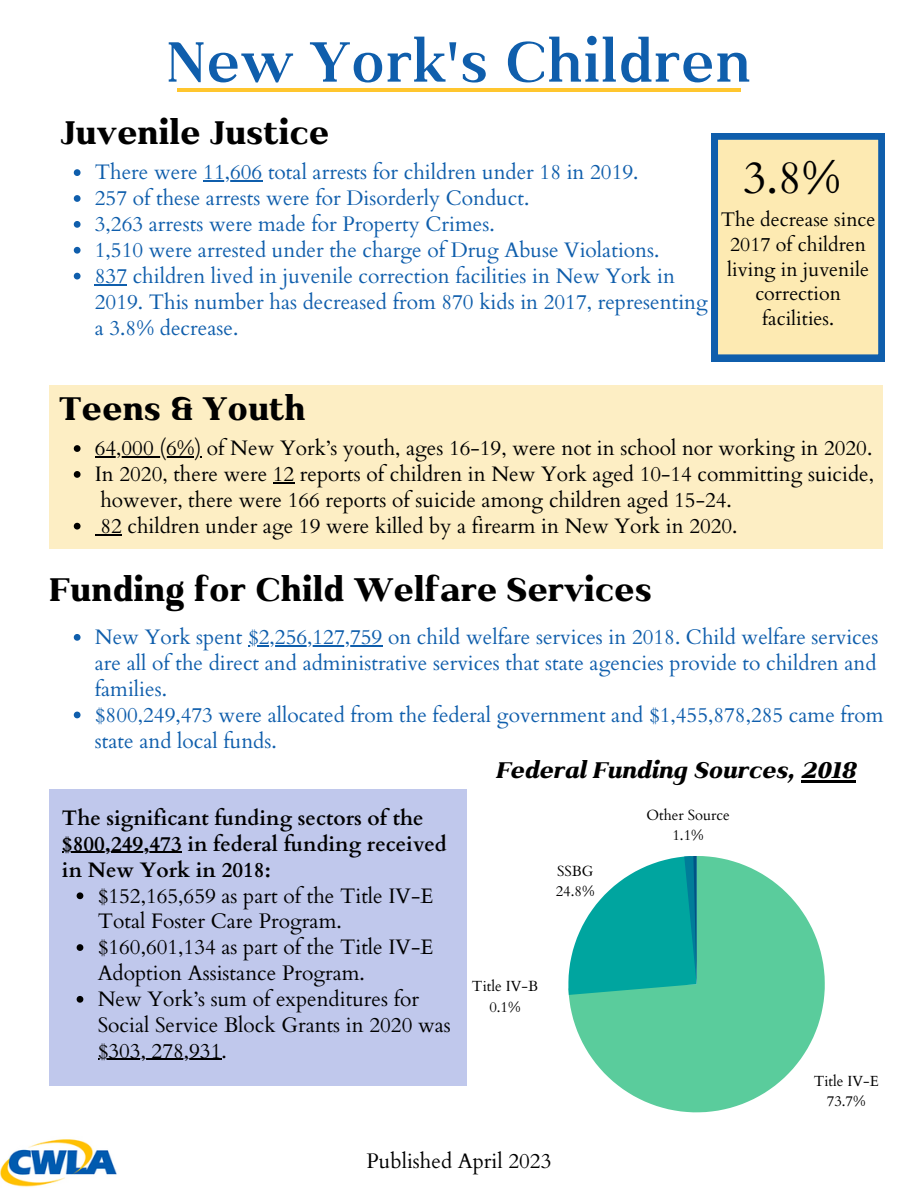
<style>
.page{position:relative;width:918px;height:1188px;background:#fff}
.page>*{position:absolute;margin:0;border:0;box-sizing:border-box;transform-origin:0 0}
.t1{font:600 67.5px "Kulachat Serif";color:#0f5eac}
.t2{font:45.75px "Cardo";color:#000}
.t3{font:800 39px "Kulachat Serif";color:#000}
.t4{font:italic 800 27px "Kulachat Serif";color:#000}
.t5{font:21px/25.8px "Cardo";color:#0f5eac}
.t6{font:21px/25.8px "Cardo";color:#000}
.t7{font:700 21px/25.8px "Cardo";color:#000}
.t8{font:19.8px/24.6px "Cardo";color:#000;text-align:center}
.t9{font:14.7px/20.5px "Cardo";color:#000;text-align:center}
</style>
<div class="page">
<svg style="left:74px;top:169px;width:7px;height:7px"></svg>
<hr style="left:203px;top:180px;width:59px;height:2px;background:#0f5eac">
<svg style="left:74px;top:195px;width:7px;height:7px"></svg>
<svg style="left:74px;top:221px;width:7px;height:7px"></svg>
<svg style="left:74px;top:247px;width:7px;height:7px"></svg>
<svg style="left:74px;top:273px;width:7px;height:6px"></svg>
<hr style="left:95px;top:284px;width:32px;height:1px;background:#0f5eac">
<svg style="left:711px;top:133px;width:174px;height:228px;background:#dbd6b1"></svg>
<img style="left:0;top:1139px;width:117px;height:48px">
<hr style="left:177px;top:88px;width:564px;height:3px;background:#ffc62e">
<div style="left:50px;top:386px;width:833px;height:163px;background:#fdeec4"></div>
<svg style="left:74px;top:445px;width:7px;height:7px"></svg>
<hr style="left:95px;top:456px;width:106px;height:2px;background:#000">
<svg style="left:74px;top:471px;width:7px;height:7px"></svg>
<svg style="left:273px;top:482px;width:21px;height:1px"></svg>
<svg style="left:74px;top:523px;width:7px;height:7px"></svg>
<svg style="left:95px;top:534px;width:27px;height:1px"></svg>
<svg style="left:74px;top:634px;width:7px;height:7px"></svg>
<hr style="left:259px;top:645px;width:123px;height:1px;background:#0f5eac">
<svg style="left:74px;top:712px;width:7px;height:6px"></svg>
<svg style="left:568px;top:856px;width:257px;height:256px;fill:#5acc9c"></svg>
<svg style="left:568px;top:856px;width:129px;height:139px"></svg>
<div style="left:50px;top:789px;width:416px;height:297px;background:#c0c8ec"></div>
<svg style="left:77px;top:892px;width:6px;height:7px"></svg>
<svg style="left:77px;top:944px;width:6px;height:7px"></svg>
<svg style="left:77px;top:996px;width:6px;height:7px"></svg>
<hr style="left:98px;top:1059px;width:123px;height:1px;background:#000">
<hr style="left:73px;top:852px;width:109px;height:1px;background:#000">
<hr style="left:801px;top:780px;width:54px;height:2px;background:#000">
<h1 class="t1" style="left:167px;top:19px;width:586px">New York's Children</h1>
<h3 class="t3" style="left:61px;top:107px;width:270px">Juvenile Justice</h3>
<p class="t5" style="left:95px;top:160px;width:615px">There were 11,606 total arrests for children under 18 in 2019.<br>257 of these arrests were for Disorderly Conduct.<br>3,263 arrests were made for Property Crimes.<br>1,510 were arrested under the charge of Drug Abuse Violations.<br>837 children lived in juvenile correction facilities in New York in 2019. This number has decreased from 870 kids in 2017, representing a 3.8% decrease.</p>
<h2 class="t2" style="left:743px;top:147px;width:99px">3.8%</h2>
<p class="t8" style="left:721px;top:208px;width:156px">The decrease since<br>2017 of children living in juvenile correction facilities.</p>
<h3 class="t3" style="left:59px;top:384px;width:248px">Teens &amp; Youth</h3>
<p class="t6" style="left:95px;top:436px;width:781px">64,000 (6%) of New York’s youth, ages 16-19, were not in school nor working in 2020.<br>In 2020, there were 12 reports of children in New York aged 10-14 committing suicide, however, there were 166 reports of suicide among children aged 15-24.<br>82 children under age 19 were killed by a firearm in New York in 2020.</p>
<h3 class="t3" style="left:50px;top:565px;width:604px">Funding for Child Welfare Services</h3>
<p class="t5" style="left:95px;top:625px;width:790px">New York spent $2,256,127,759 on child welfare services in 2018. Child welfare services are all of the direct and administrative services that state agencies provide to children and families.<br>$800,249,473 were allocated from the federal government and $1,455,878,285 came from state and local funds.</p>
<p class="t7" style="left:62px;top:805px;width:386px">The significant funding sectors of the $800,249,473 in federal funding received in New York in 2018:</p>
<p class="t6" style="left:98px;top:883px;width:355px">$152,165,659 as part of the Title IV-E<br>Total Foster Care Program. $160,601,134 as part of the Title IV-E<br>Adoption Assistance Program.<br>New York’s sum of expenditures for<br>Social Service Block Grants in 2020 was $303, 278,931.</p>
<p class="t4" style="left:495px;top:753px;width:362px">Federal Funding Sources, 2018</p>
<p class="t9" style="left:556px;top:861px;width:40px;text-align:left">SSBG<br>24.8%</p>
<p class="t9" style="left:472px;top:976px;width:68px">Title IV-B<br>0.1%</p>
<p class="t9" style="left:646px;top:805px;width:85px">Other Source<br>1.1%</p>
<p class="t9" style="left:814px;top:1071px;width:67px">Title IV-E<br>73.7%</p>
<p class="t6" style="left:367px;top:1149px;width:186px">Published April 2023</p>
</div>
